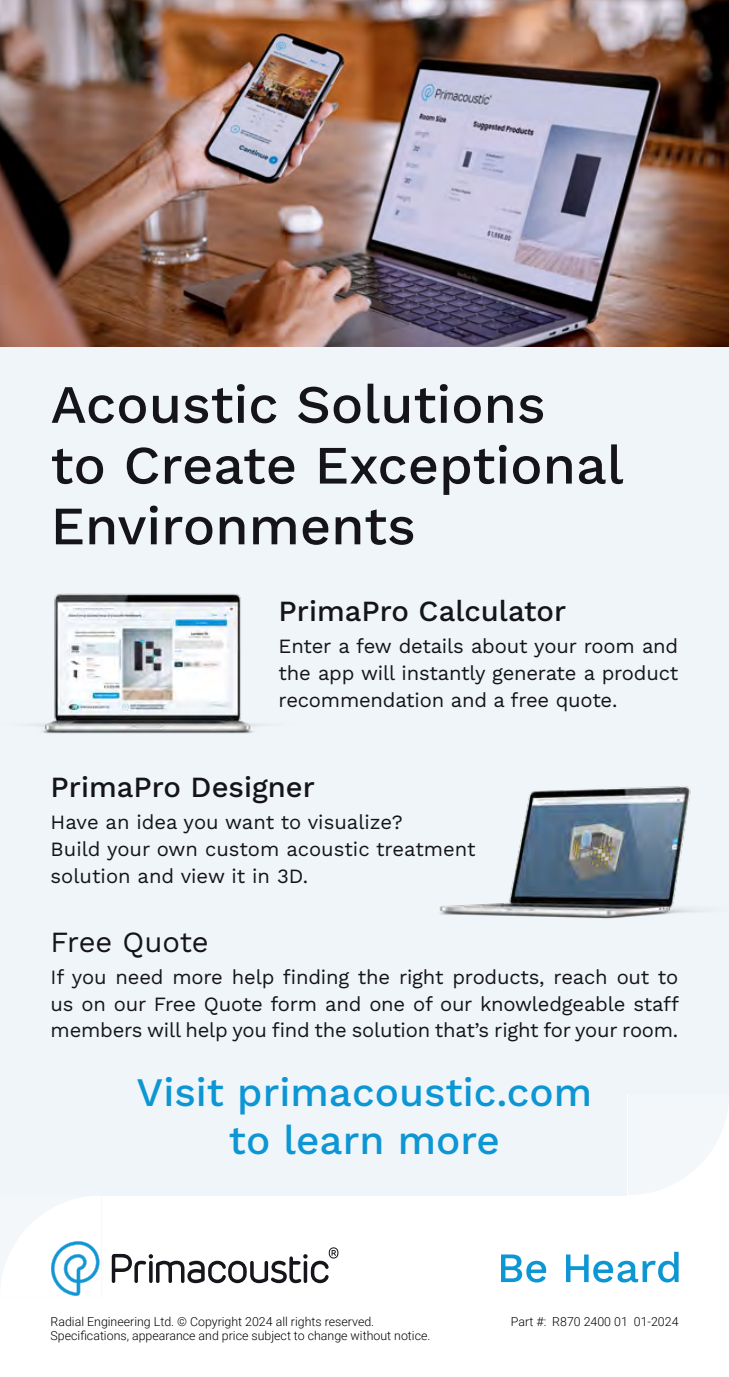
<style>
.page{position:relative;width:729px;height:1377px;background:#fff}
.page>*{position:absolute;margin:0;border:0;box-sizing:border-box;transform-origin:0 0}
.t1{font:500 54px/60.8px "Work Sans";color:#151419}
.t2{font:500 40.5px/47.2px "Work Sans";color:#0d96d4;text-align:center}
.t3{font:500 29.25px "Work Sans";color:#151419}
.t4{font:29.25px "Work Sans";color:#151419}
.t5{font:20.25px/27px "Work Sans";letter-spacing:-.01em;color:#151419;text-align:justify}
.t6{font:300 12.38px/14.8px "Roboto";color:#000}
</style>
<div class="page">
<div style="left:0;top:0;width:729px;height:1195px;background:#eff5f8"></div>
<img style="left:35px;top:593px;width:225px;height:141px">
<img style="left:439px;top:786px;width:261px;height:133px">
<img style="left:0;top:0;width:729px;height:347px">
<svg style="left:501px;top:1255px;width:45px;height:27px"></svg>
<hr style="left:566px;top:1255px;width:4px;height:27px;background:#0d96d4">
<svg style="left:570px;top:1266px;width:14px;height:4px"></svg>
<div style="left:584px;top:1255px;width:5px;height:27px;background:#0d96d4"></div>
<svg style="left:593px;top:1252px;width:86px;height:30px"></svg>
<svg style="left:639px;top:1106px;width:90px;height:89px"></svg>
<svg style="left:0;top:1196px;width:100px;height:101px"></svg>
<svg style="left:112px;top:1247px;width:226px;height:36px"></svg>
<h1 class="t1" style="left:51px;top:372px;width:575px">Acoustic Solutions<br>to Create Exceptional<br>Environments</h1>
<h3 class="t3" style="left:279px;top:589px;width:289px">PrimaPro Calculator</h3>
<p class="t5" style="left:279px;top:632px;width:401px">Enter a few details about your room and the app will instantly generate a product recommendation and a free quote.</p>
<h3 class="t3" style="left:51px;top:765px;width:266px">PrimaPro Designer</h3>
<p class="t5" style="left:51px;top:807px;width:427px;text-align:left">Have an idea you want to visualize?<br>Build your own custom acoustic treatment solution and view it in 3D.</p>
<h3 class="t4" style="left:51px;top:919px;width:160px">Free Quote</h3>
<p class="t5" style="left:51px;top:962px;width:630px">If you need more help finding the right products, reach out to us on our Free Quote form and one of our knowledgeable staff members will help you find the solution that’s right for your room.</p>
<h2 class="t2" style="left:137px;top:1067px;width:457px">Visit primacoustic.com to learn more</h2>
<p class="t6" style="left:51px;top:1313px;width:381px">Radial Engineering Ltd. © Copyright 2024 all rights reserved.<br>Specifications, appearance and price subject to change without notice.</p>
<p class="t6" style="left:511px;top:1313px;width:169px">Part #: R870 2400 01 01-2024</p>
</div>
